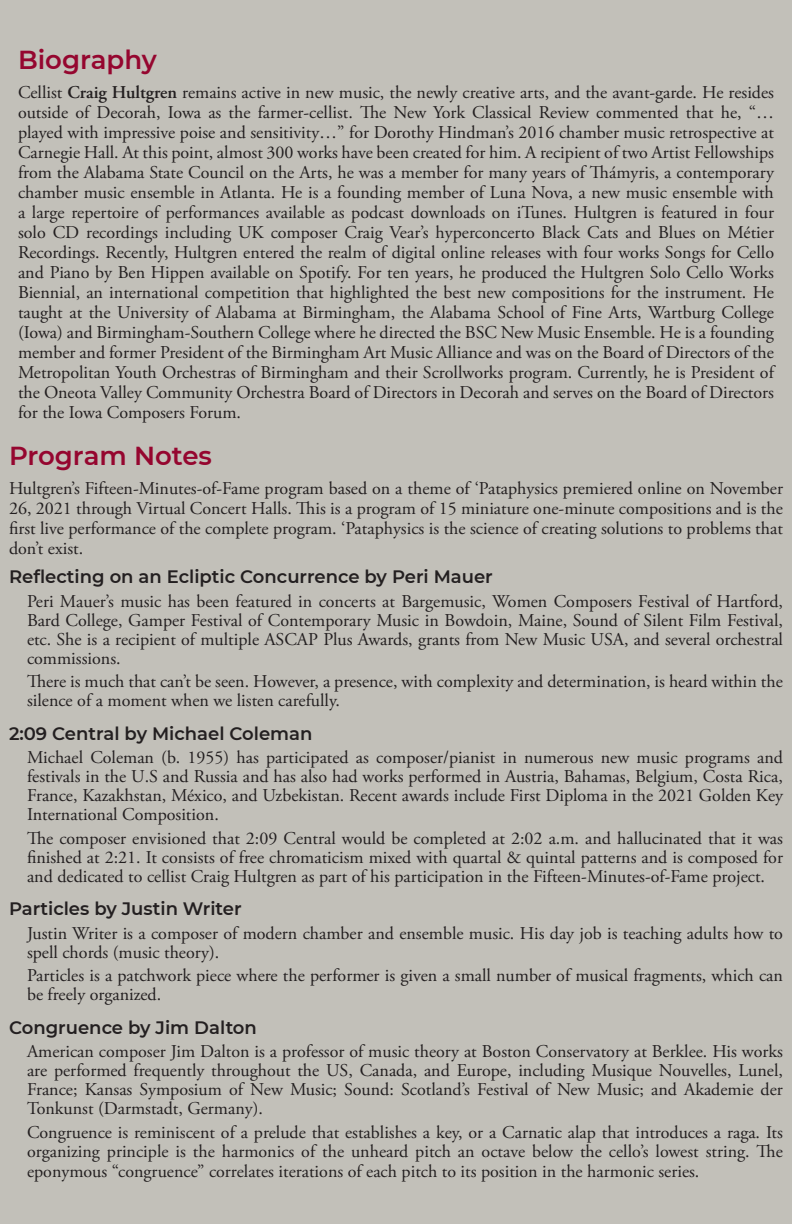
<style>
.page{position:relative;width:792px;height:1224px;background:#c2c0b9}
.page>*{position:absolute;margin:0;border:0;box-sizing:border-box;transform-origin:0 0}
.Program_subheader{font:600 26px "Montserrat";color:#95062f}
.Description_One_Colu{font:18px/19px "Adobe Garamond Pro";color:#231f20;text-align:justify}
.Body{font:18px/20px "Adobe Garamond Pro";color:#231f20;text-align:justify}
.Description_header{font:600 18px "Montserrat";color:#231f20}
.s1{font-weight:600}
</style>
<div class="page">
<p class="Program_subheader" style="left:18px;top:41px;width:141px">Biography</p>
<p class="Body" style="left:18px;top:82px;width:758px">Cellist <span class="s1">Craig Hultgren</span> remains active in new music, the newly creative arts, and the avant-garde. He resides outside of Decorah, Iowa as the farmer-cellist. The New York Classical Review commented that he, “… played with impressive poise and sensitivity…” for Dorothy Hindman’s 2016 chamber music retrospective at Carnegie Hall. At this point, almost 300 works have been created for him. A recipient of two Artist Fellowships from the Alabama State Council on the Arts, he was a member for many years of Thámyris, a contemporary chamber music ensemble in Atlanta. He is a founding member of Luna Nova, a new music ensemble with a large repertoire of performances available as podcast downloads on iTunes. Hultgren is featured in four solo CD recordings including UK composer Craig Vear’s hyperconcerto Black Cats and Blues on Métier Recordings. Recently, Hultgren entered the realm of digital online releases with four works Songs for Cello and Piano by Ben Hippen available on Spotify. For ten years, he produced the Hultgren Solo Cello Works Biennial, an international competition that highlighted the best new compositions for the instrument. He taught at the University of Alabama at Birmingham, the Alabama School of Fine Arts, Wartburg College (Iowa) and Birmingham-Southern College where he directed the BSC New Music Ensemble. He is a founding member and former President of the Birmingham Art Music Alliance and was on the Board of Directors of the Metropolitan Youth Orchestras of Birmingham and their Scrollworks program. Currently, he is President of the Oneota Valley Community Orchestra Board of Directors in Decorah and serves on the Board of Directors for the Iowa Composers Forum.</p>
<p class="Program_subheader" style="left:9px;top:438px;width:204px">Program Notes</p>
<p class="Body" style="left:9px;top:479px;width:776px">Hultgren’s Fifteen-Minutes-of-Fame program based on a theme of ‘Pataphysics premiered online on November 26, 2021 through Virtual Concert Halls. This is a program of 15 miniature one-minute compositions and is the first live performance of the complete program. ‘Pataphysics is the science of creating solutions to problems that don’t exist.</p>
<p class="Description_header" style="left:9px;top:564px;width:485px">Reflecting on an Ecliptic Concurrence by Peri Mauer</p>
<p class="Description_One_Colu" style="left:27px;top:592px;width:758px">Peri Mauer’s music has been featured in concerts at Bargemusic, Women Composers Festival of Hartford, Bard College, Gamper Festival of Contemporary Music in Bowdoin, Maine, Sound of Silent Film Festival, etc. She is a recipient of multiple ASCAP Plus Awards, grants from New Music USA, and several orchestral commissions.</p>
<p class="Description_One_Colu" style="left:27px;top:673px;width:757px">There is much that can’t be seen. However, a presence, with complexity and determination, is heard within the silence of a moment when we listen carefully.</p>
<p class="Description_header" style="left:9px;top:721px;width:305px">2:09 Central by Michael Coleman</p>
<p class="Description_One_Colu" style="left:27px;top:749px;width:758px">Michael Coleman (b. 1955) has participated as composer/pianist in numerous new music programs and festivals in the U.S and Russia and has also had works performed in Austria, Bahamas, Belgium, Costa Rica, France, Kazakhstan, México, and Uzbekistan. Recent awards include First Diploma in the 2021 Golden Key International Composition.</p>
<p class="Description_One_Colu" style="left:27px;top:829px;width:758px">The composer envisioned that 2:09 Central would be completed at 2:02 a.m. and hallucinated that it was finished at 2:21. It consists of free chromaticism mixed with quartal &amp; quintal patterns and is composed for and dedicated to cellist Craig Hultgren as part of his participation in the Fifteen-Minutes-of-Fame project.</p>
<p class="Description_header" style="left:9px;top:896px;width:234px">Particles by Justin Writer</p>
<p class="Description_One_Colu" style="left:27px;top:924px;width:757px">Justin Writer is a composer of modern chamber and ensemble music. His day job is teaching adults how to spell chords (music theory).</p>
<p class="Description_One_Colu" style="left:27px;top:967px;width:757px">Particles is a patchwork piece where the performer is given a small number of musical fragments, which can be freely organized.</p>
<p class="Description_header" style="left:9px;top:1015px;width:249px">Congruence by Jim Dalton</p>
<p class="Description_One_Colu" style="left:27px;top:1043px;width:758px">American composer Jim Dalton is a professor of music theory at Boston Conservatory at Berklee. His works are performed frequently throughout the US, Canada, and Europe, including Musique Nouvelles, Lunel, France; Kansas Symposium of New Music; Sound: Scotland’s Festival of New Music; and Akademie der Tonkunst (Darmstadt, Germany).</p>
<p class="Description_One_Colu" style="left:27px;top:1123px;width:757px;line-height:19.6px">Congruence is reminiscent of a prelude that establishes a key, or a Carnatic alap that introduces a raga. Its organizing principle is the harmonics of the unheard pitch an octave below the cello’s lowest string. The eponymous “congruence” correlates iterations of each pitch to its position in the harmonic series.</p>
</div>
